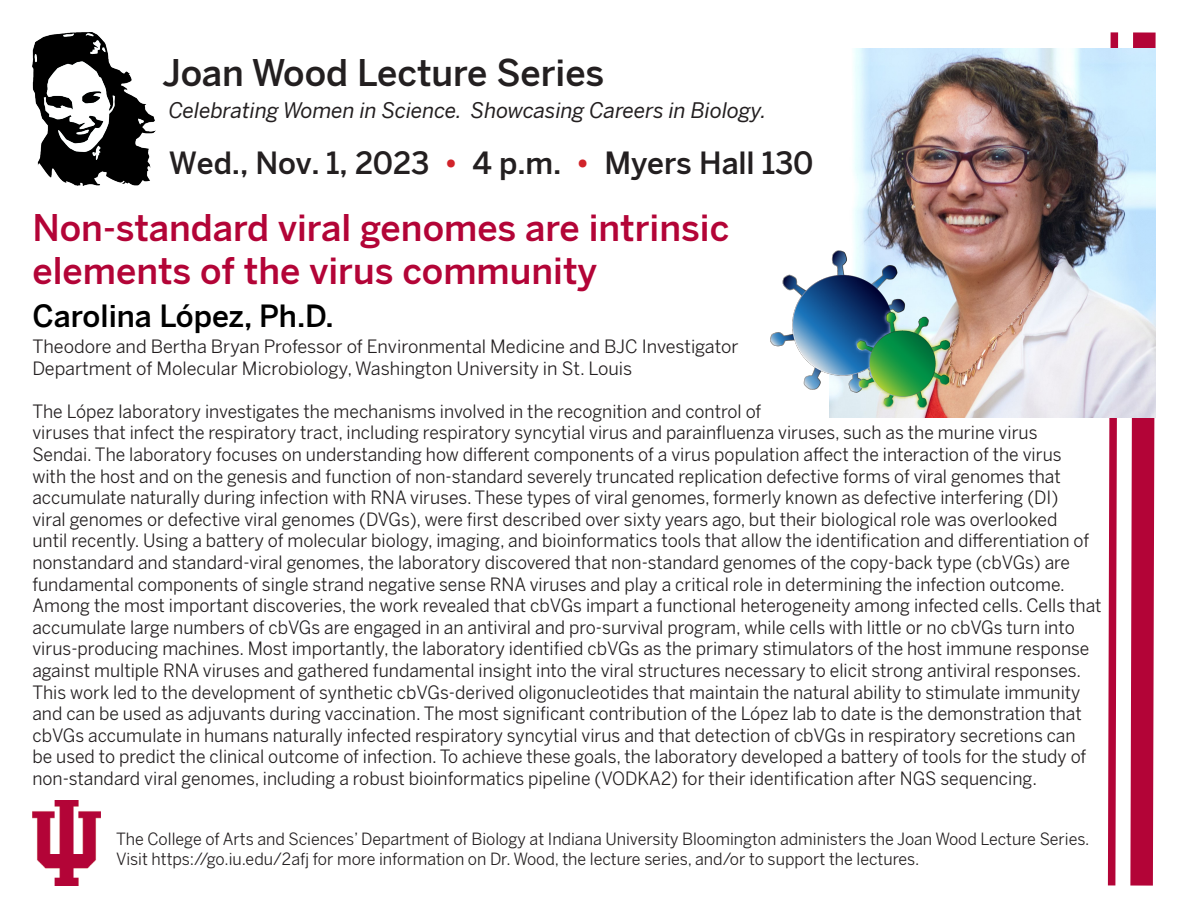
<style>
.page{position:relative;width:1188px;height:918px;background:#fff}
.page>*{position:absolute;margin:0;border:0;box-sizing:border-box;transform-origin:0 0}
.t1{font:500 36px/43.2px "Benton Sans";color:#b30437}
.t2{font:500 36px "Benton Sans";color:#231f20}
.t3{font:500 30px "Benton Sans";letter-spacing:-.005em;color:#231f20}
.t4{font:500 30px "Benton Sans";color:#000}
.t5{font:italic 21px "Benton Sans";color:#231f20}
.t6{font:18px/21.6px "Benton Sans";color:#231f20}
.t7{font:16.5px/19.8px "Benton Sans";color:#231f20}
.s1{color:#d1232a}
</style>
<div class="page">
<svg style="left:1104px;top:32px;width:52px;height:854px"></svg>
<img style="left:32px;top:32px;width:123px;height:154px">
<img style="left:830px;top:49px;width:325px;height:368px">
<img style="left:771px;top:248px;width:178px;height:162px">
<img style="left:32px;top:800px;width:69px;height:86px">
<p class="t2" style="left:162px;top:50px;width:444px">Joan Wood Lecture Series</p>
<p class="t5" style="left:169px;top:97px;width:599px">Celebrating Women in Science. Showcasing Careers in Biology.</p>
<p class="t3" style="left:169px;top:144px;width:646px">Wed., Nov. 1, 2023 <span class="s1">•</span> 4 p.m. <span class="s1">•</span> Myers Hall 130</p>
<p class="t1" style="left:32px;top:207px;width:698px">Non-standard viral genomes are intrinsic elements of the virus community</p>
<p class="t4" style="left:32px;top:298px;width:303px">Carolina López, Ph.D.</p>
<p class="t6" style="left:32px;top:336px;width:708px">Theodore and Bertha Bryan Professor of Environmental Medicine and BJC Investigator</p>
<p class="t6" style="left:32px;top:357px;width:601px">Department of Molecular Microbiology, Washington University in St. Louis</p>
<p class="t6" style="left:32px;top:400px;width:1071px">The López laboratory investigates the mechanisms involved in the recognition and control of<br>viruses that infect the respiratory tract, including respiratory syncytial virus and parainfluenza viruses, such as the murine virus Sendai. The laboratory focuses on understanding how different components of a virus population affect the interaction of the virus<br>with the host and on the genesis and function of non-standard severely truncated replication defective forms of viral genomes that accumulate naturally during infection with RNA viruses. These types of viral genomes, formerly known as defective interfering (DI)<br>viral genomes or defective viral genomes (DVGs), were first described over sixty years ago, but their biological role was overlooked<br>until recently. Using a battery of molecular biology, imaging, and bioinformatics tools that allow the identification and differentiation of nonstandard and standard-viral genomes, the laboratory discovered that non-standard genomes of the copy-back type (cbVGs) are fundamental components of single strand negative sense RNA viruses and play a critical role in determining the infection outcome.<br>Among the most important discoveries, the work revealed that cbVGs impart a functional heterogeneity among infected cells. Cells that accumulate large numbers of cbVGs are engaged in an antiviral and pro-survival program, while cells with little or no cbVGs turn into virus-producing machines. Most importantly, the laboratory identified cbVGs as the primary stimulators of the host immune response against multiple RNA viruses and gathered fundamental insight into the viral structures necessary to elicit strong antiviral responses.<br>This work led to the development of synthetic cbVGs-derived oligonucleotides that maintain the natural ability to stimulate immunity and can be used as adjuvants during vaccination. The most significant contribution of the López lab to date is the demonstration that cbVGs accumulate in humans naturally infected respiratory syncytial virus and that detection of cbVGs in respiratory secretions can<br>be used to predict the clinical outcome of infection. To achieve these goals, the laboratory developed a battery of tools for the study of non-standard viral genomes, including a robust bioinformatics pipeline (VODKA2) for their identification after NGS sequencing.</p>
<p class="t7" style="left:116px;top:829px;width:975px">The College of Arts and Sciences’ Department of Biology at Indiana University Bloomington administers the Joan Wood Lecture Series.<br>Visit https://go.iu.edu/2afj for more information on Dr. Wood, the lecture series, and/or to support the lectures.</p>
</div>
